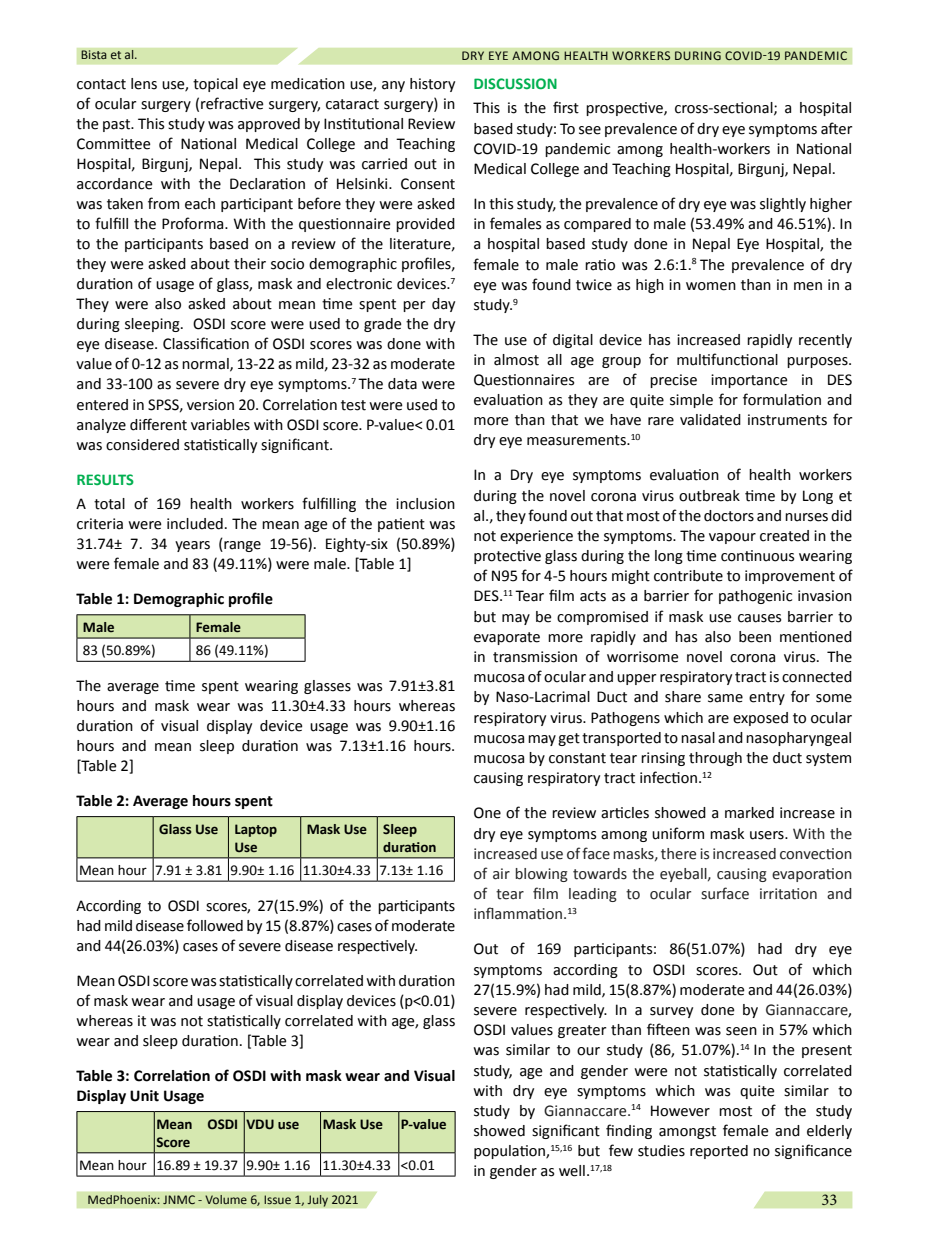
<style>
.page{position:relative;width:929px;height:1253px;background:#fff}
.page>*{position:absolute;margin:0;border:0;box-sizing:border-box;transform-origin:0 0}
.t1{font:16.5px/20.1px "Calibri";color:#000;text-align:justify}
.t2{font:16.5px/20.2px "Calibri";color:#222;text-align:justify}
.t3{font:700 16.5px/20.1px "Calibri";color:#000}
.t4{font:700 16.5px "Calibri";color:#00b050}
.t5{font:16.5px "Minion Pro";color:#000}
.t6{font:15px "Calibri";color:#000}
.t7{font:700 15px/18px "Calibri";color:#000}
.t8{font:13.5px "Calibri";color:#000}
.t9{font:13.5px "Calibri";letter-spacing:.04em;color:#000}
.s1{color:#000}
.s2{color:#222}
</style>
<div class="page">
<svg style="left:77px;top:1191px;width:301px;height:17px;background:#d7e9b3"></svg>
<svg style="left:754px;top:1191px;width:98px;height:17px;background:#d9e9b6"></svg>
<hr style="left:77px;top:614px;width:113px;height:1px;background:#000">
<hr style="left:190px;top:614px;width:115px;height:1px;background:#000">
<svg style="left:77px;top:615px;width:229px;height:46px"></svg>
<hr style="left:77px;top:661px;width:113px;height:1px;background:#000">
<hr style="left:190px;top:661px;width:115px;height:1px;background:#000">
<svg style="left:77px;top:816px;width:378px;height:65px"></svg>
<hr style="left:77px;top:881px;width:76px;height:1px;background:#000">
<hr style="left:153px;top:881px;width:75px;height:1px;background:#000">
<hr style="left:228px;top:881px;width:73px;height:1px;background:#000">
<hr style="left:301px;top:881px;width:76px;height:1px;background:#000">
<hr style="left:377px;top:881px;width:78px;height:1px;background:#000">
<svg style="left:77px;top:1111px;width:379px;height:65px"></svg>
<hr style="left:77px;top:1176px;width:77px;height:1px;background:#000">
<hr style="left:154px;top:1176px;width:90px;height:1px;background:#000">
<hr style="left:244px;top:1176px;width:76px;height:1px;background:#000">
<hr style="left:320px;top:1176px;width:79px;height:1px;background:#000">
<hr style="left:399px;top:1176px;width:56px;height:1px;background:#000">
<svg style="left:77px;top:48px;width:775px;height:17px;background:#d7e9b3"></svg>
<p class="t8" style="left:81px;top:46px;width:58px">Bista et al.</p>
<p class="t9" style="left:461px;top:47px;width:387px">DRY EYE AMONG HEALTH WORKERS DURING COVID-19 PANDEMIC</p>
<p class="t1" style="left:77px;top:73px;width:380px">contact lens use, topical eye medication use, any history of ocular surgery (refractive surgery, cataract surgery) in the past. This study was approved by Institutional Review Committee of National Medical College and Teaching Hospital, Birgunj, Nepal. This study was carried out in accordance with the Declaration of Helsinki. Consent was taken from each participant before they were asked to fulfill the Proforma. With the questionnaire provided to the participants based on a review of the literature, they were asked about their socio demographic profiles, duration of usage of glass, mask and electronic devices.<sup>7<br></sup>They were also asked about mean time spent per day during sleeping. OSDI score were used to grade the dry eye disease. Classification of OSDI scores was done with value of 0-12 as normal, 13-22 as mild, 23-32 as moderate and 33-100 as severe dry eye symptoms.<sup>7</sup> The data were entered in SPSS, version 20. Correlation test were used to analyze different variables with OSDI score. P-value&lt; 0.01 was considered statistically significant.</p>
<p class="t4" style="left:77px;top:469px;width:59px">RESULTS</p>
<p class="t1" style="left:77px;top:493px;width:380px">A total of 169 health workers fulfilling the inclusion criteria were included. The mean age of the patient was 31.74± 7. 34 years (range 19-56). Eighty-six (50.89%) were female and 83 (49.11%) were male. [Table 1]</p>
<p class="t3" style="left:77px;top:588px;width:198px">Table 1: Demographic profile</p>
<p class="t7" style="left:83px;top:618px;width:33px">Male</p>
<p class="t7" style="left:196px;top:618px;width:47px">Female</p>
<p class="t6" style="left:83px;top:641px;width:74px">83 (50.89%)</p>
<p class="t6" style="left:196px;top:641px;width:74px">86 (49.11%)</p>
<p class="t1" style="left:77px;top:675px;width:380px">The average time spent wearing glasses was 7.91±3.81 hours and mask wear was 11.30±4.33 hours whereas duration of visual display device usage was 9.90±1.16 hours and mean sleep duration was 7.13±1.16 hours. [Table 2]</p>
<p class="t3" style="left:77px;top:790px;width:198px">Table 2: Average hours spent</p>
<p class="t7" style="left:234px;top:820px;width:44px;text-indent:-75px">Glass Use Laptop<br>Use</p>
<p class="t7" style="left:383px;top:820px;width:55px;text-indent:-77px">Mask Use Sleep duration</p>
<p class="t6" style="left:79px;top:861px;width:366px">Mean hour 7.91 ± 3.81 9.90± 1.16 11.30±4.33 7.13± 1.16</p>
<p class="t1" style="left:77px;top:895px;width:380px">According to OSDI scores, 27(15.9%) of the participants had mild disease followed by 15 (8.87%) cases of moderate and 44(26.03%) cases of severe disease respectively.</p>
<p class="t1" style="left:77px;top:970px;width:380px">Mean OSDI score was statistically correlated with duration of mask wear and usage of visual display devices (p&lt;0.01) whereas it was not statistically correlated with age, glass wear and sleep duration. [Table 3]</p>
<p class="t3" style="left:77px;top:1065px;width:380px">Table 3: Correlation of OSDI with mask wear and Visual<br>Display Unit Usage</p>
<p class="t7" style="left:156px;top:1115px;width:83px">Mean OSDI<br>Score</p>
<p class="t7" style="left:246px;top:1115px;width:55px">VDU use</p>
<p class="t7" style="left:323px;top:1115px;width:125px">Mask Use P-value</p>
<p class="t6" style="left:79px;top:1155px;width:357px">Mean hour 16.89 ± 19.37 9.90± 1.16 11.30±4.33 &lt;0.01</p>
<p class="t4" style="left:473px;top:73px;width:86px">DISCUSSION</p>
<p class="t1" style="left:473px;top:98px;width:380px">This is the first prospective, cross-sectional; a hospital based study: To see prevalence of dry eye symptoms after COVID-19 pandemic among health-workers in National Medical College and Teaching Hospital, Birgunj, Nepal.</p>
<p class="t1" style="left:473px;top:194px;width:380px">In this study, the prevalence of dry eye was slightly higher in females as compared to male (53.49% and 46.51%). In a hospital based study done in Nepal Eye Hospital, the female to male ratio was 2.6:1.<sup>8</sup> The prevalence of dry eye was found twice as high in women than in men in a study.<sup>9</sup></p>
<p class="t1" style="left:473px;top:330px;width:380px">The use of digital device has increased rapidly recently in almost all age group for multifunctional purposes.<br>Questionnaires are of precise importance in DES evaluation as they are quite simple for formulation and more than that we have rare validated instruments for dry eye measurements.<sup>10</sup></p>
<p class="t1" style="left:473px;top:465px;width:380px">In a Dry eye symptoms evaluation of health workers during the novel corona virus outbreak time by Long et al., they found out that most of the doctors and nurses did not experience the symptoms. The vapour created in the protective glass during the long time continuous wearing of N95 for 4-5 hours might contribute to improvement of DES.<sup>11</sup> Tear film acts as a barrier for pathogenic invasion but may be compromised if mask use causes barrier to evaporate more rapidly and has also been mentioned in transmission of worrisome novel corona virus. The mucosa of ocular and upper respiratory tract is connected by Naso-Lacrimal Duct and share same entry for some respiratory virus. Pathogens which are exposed to ocular mucosa may get transported to nasal and nasopharyngeal mucosa by constant tear rinsing through the duct system causing respiratory tract infection.<sup>12</sup></p>
<p class="t2" style="left:473px;top:803px;width:380px"><span class="s1">One of the review articles showed a marked increase in dry eye symptoms among uniform mask users.</span> With the increased use of face masks, there is increased convection of air blowing towards the eyeball, causing evaporation of tear film leading to ocular surface irritation and inflammation.<sup>13</sup></p>
<p class="t1" style="left:473px;top:939px;width:380px">Out of 169 participants: 86(51.07%) had dry eye symptoms according to OSDI scores. Out of which 27(15.9%) had mild, 15(8.87%) moderate and 44(26.03%) severe respectively. In a survey done by <span class="s2">Giannaccare</span>, OSDI values greater than fifteen was seen in 57% which was similar to our study (86, 51.07%).<sup>14</sup> In the present study, age and gender were not statistically correlated with dry eye symptoms which was quite similar to study by <span class="s2">Giannaccare.</span><sup>14</sup> However most of the study showed significant finding amongst female and elderly population,<sup>15,16</sup> but few studies reported no significance in gender as well.<sup>17,18</sup></p>
<p class="t8" style="left:87px;top:1190px;width:273px">MedPhoenix: JNMC - Volume 6, Issue 1, July 2021</p>
<p class="t5" style="left:821px;top:1189px;width:17px">33</p>
</div>
